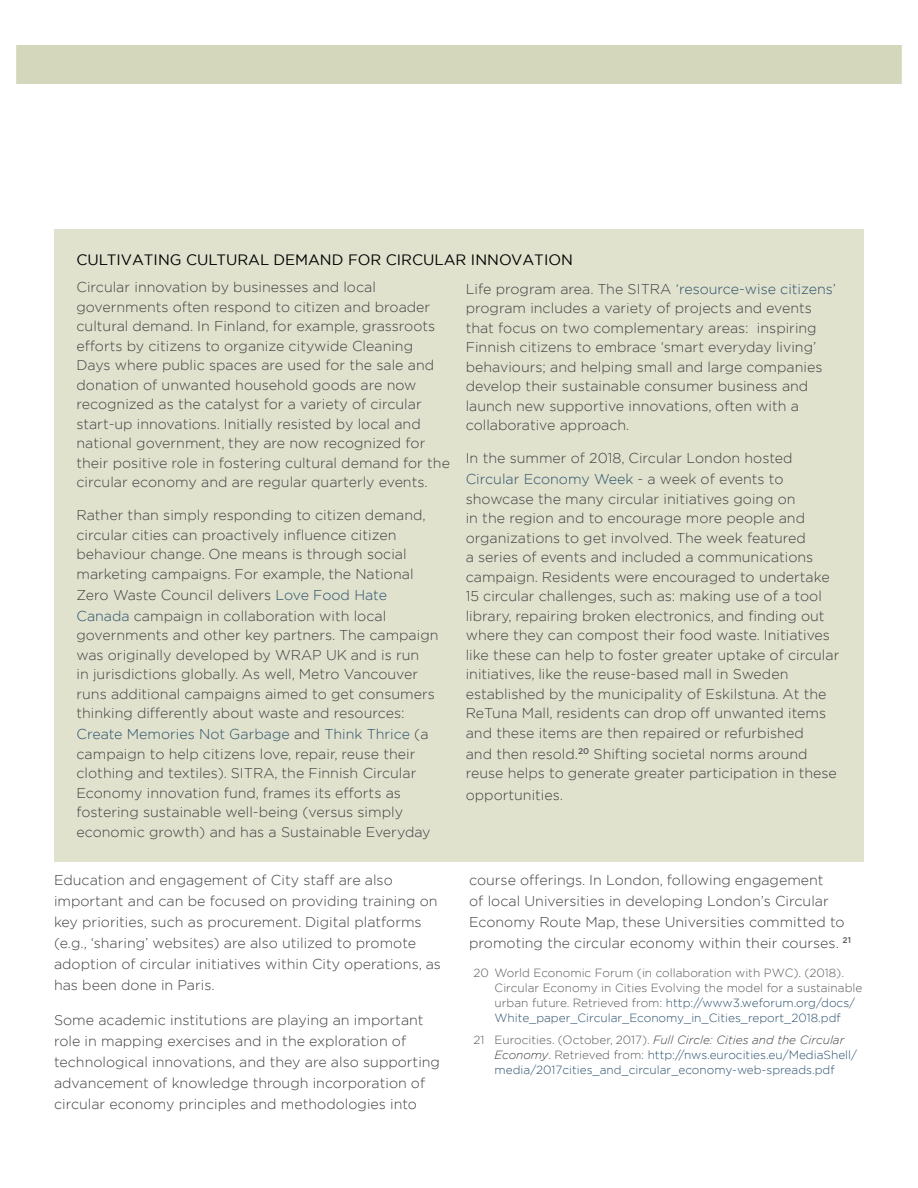
<style>
.page{position:relative;width:918px;height:1188px;background:#fff}
.page>*{position:absolute;margin:0;border:0;box-sizing:border-box;transform-origin:0 0}
.t1{font:15px "Gotham";color:#000}
.t2{font:300 14.25px/19.5px "Gotham";color:#404042}
.t3{font:300 11.85px/15px "Gotham";color:#58585b}
.t4{font:300 11.85px/15px "Gotham";color:#2b506c}
.s1{color:#2b506c}
.s2{color:#58585b}
.s3{font-style:italic;color:#404042}
</style>
<div class="page">
<div style="left:54px;top:230px;width:810px;height:632px;background:#e0e2cd"></div>
<div style="left:0;top:45px;width:918px;height:39px;background:#d4d7bb"></div>
<p class="t1" style="left:76px;top:251px;width:498px">CULTIVATING CULTURAL DEMAND FOR CIRCULAR INNOVATION</p>
<p class="t2" style="left:76px;top:277px;width:375px">Circular innovation by businesses and local governments often respond to citizen and broader cultural demand. In Finland, for example, grassroots efforts by citizens to organize citywide Cleaning Days where public spaces are used for the sale and donation of unwanted household goods are now recognized as the catalyst for a variety of circular start-up innovations. Initially resisted by local and national government, they are now recognized for their positive role in fostering cultural demand for the circular economy and are regular quarterly events.</p>
<p class="t2" style="left:76px;top:505px;width:351px">Rather than simply responding to citizen demand, circular cities can proactively influence citizen behaviour change. One means is through social marketing campaigns. For example, the National</p>
<p class="t2" style="left:76px;top:584px;width:312px;line-height:21px">Zero Waste Council delivers <span class="s1">Love Food Hate<br>Canada</span> campaign in collaboration with local</p>
<p class="t2" style="left:76px;top:625px;width:364px">governments and other key partners. The campaign was originally developed by WRAP UK and is run<br>in jurisdictions globally. As well, Metro Vancouver runs additional campaigns aimed to get consumers thinking differently about waste and resources:</p>
<p class="t2" style="left:76px;top:724px;width:356px"><span class="s1">Create Memories Not Garbage</span> and <span class="s1">Think Thrice</span> (a campaign to help citizens love, repair, reuse their clothing and textiles). SITRA, the Finnish Circular Economy innovation fund, frames its efforts as fostering sustainable well-being (versus simply economic growth) and has a Sustainable Everyday</p>
<p class="t2" style="left:466px;top:279px;width:372px">Life program area. The SITRA <span class="s1">‘resource-wise citizens’ </span>program includes a variety of projects and events that focus on two complementary areas: inspiring Finnish citizens to embrace ‘smart everyday living’ behaviours; and helping small and large companies develop their sustainable consumer business and launch new supportive innovations, often with a collaborative approach.</p>
<p class="t2" style="left:466px;top:447px;width:328px;line-height:21px">In the summer of 2018, Circular London hosted<br><span class="s1">Circular Economy Week</span> - a week of events to</p>
<p class="t2" style="left:466px;top:489px;width:375px">showcase the many circular initiatives going on<br>in the region and to encourage more people and organizations to get involved. The week featured<br>a series of events and included a communications campaign. Residents were encouraged to undertake 15 circular challenges, such as: making use of a tool library, repairing broken electronics, and finding out where they can compost their food waste. Initiatives like these can help to foster greater uptake of circular initiatives, like the reuse-based mall in Sweden established by the municipality of Eskilstuna. At the ReTuna Mall, residents can drop off unwanted items and these items are then repaired or refurbished</p>
<p class="t2" style="left:466px;top:744px;width:373px">and then resold.<sup>20</sup> Shifting societal norms around reuse helps to generate greater participation in these</p>
<p class="t2" style="left:466px;top:785px;width:99px">opportunities.</p>
<p class="t2" style="left:54px;top:869px;width:389px;line-height:21px">Education and engagement of City staff are also important and can be focused on providing training on key priorities, such as procurement. Digital platforms (e.g., ‘sharing’ websites) are also utilized to promote adoption of circular initiatives within City operations, as has been done in Paris.</p>
<p class="t2" style="left:54px;top:1009px;width:388px;line-height:21px">Some academic institutions are playing an important role in mapping exercises and in the exploration of technological innovations, and they are also supporting advancement of knowledge through incorporation of circular economy principles and methodologies into</p>
<p class="t2" style="left:469px;top:869px;width:383px;line-height:21px">course offerings. In London, following engagement<br>of local Universities in developing London’s Circular Economy Route Map, these Universities committed to promoting the circular economy within their courses. <sup>21</sup></p>
<p class="t3" style="left:495px;top:965px;width:369px;text-indent:-21px">20 World Economic Forum (in collaboration with PWC). (2018).<br>Circular Economy in Cities Evolving the model for a sustainable urban future. Retrieved from: <span class="s1">http://www3.weforum.org/docs/ White_paper_Circular_Economy_in_Cities_report_2018.pdf</span></p>
<p class="t4" style="left:495px;top:1032px;width:364px;text-indent:-21px"><span class="s2">21 Eurocities. (October, 2017).</span> <span class="s3">Full Circle: Cities and the Circular<br>Economy</span><span class="s2">. Retrieved from:</span> http://nws.eurocities.eu/MediaShell/ media/2017cities_and_circular_economy-web-spreads.pdf</p>
</div>
